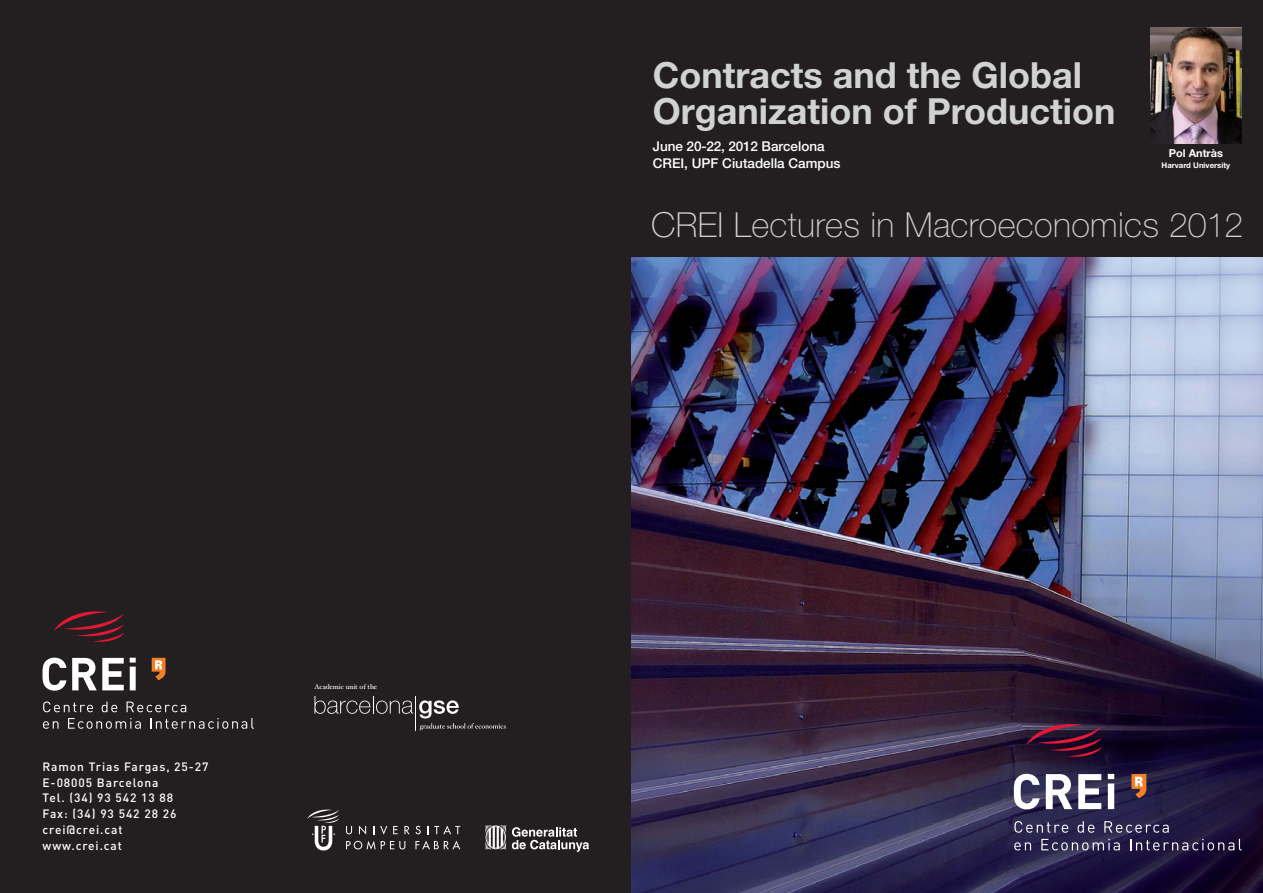
<style>
.page{position:relative;width:1263px;height:893px;background:#231f20}
.page>*{position:absolute;margin:0;border:0;box-sizing:border-box;transform-origin:0 0}
.t1{font:700 36px/36px "Helvetica Neue LT Std";color:#d1d2d4}
.t2{font:100 34.5px "Helvetica Neue LT Std";letter-spacing:.01em;color:#d1d2d4}
.t3{font:500 13.5px/16.5px "Helvetica Neue LT Std";color:#fff}
.t4{font:500 12px/15.8px "DIN";letter-spacing:.075em;color:#fff}
.t5{font:700 10.95px "Helvetica Neue LT Std";color:#fff}
.t6{font:700 7.8px "Helvetica Neue LT Std";color:#fff}
.t7{font:7.2px "Hoefler Text";letter-spacing:-.01em;color:#fff}
.s1{font-size:33.9px}
</style>
<div class="page">
<img style="left:631px;top:257px;width:632px;height:636px">
<svg style="left:1014px;top:774px;width:26px;height:35px"></svg>
<svg style="left:1046px;top:774px;width:26px;height:35px"></svg>
<svg style="left:1078px;top:774px;width:23px;height:35px"></svg>
<svg style="left:1108px;top:774px;width:6px;height:35px"></svg>
<svg style="left:1026px;top:721px;width:76px;height:37px"></svg>
<svg style="left:1131px;top:774px;width:15px;height:24px"></svg>
<svg style="left:1014px;top:842px;width:17px;height:8px"></svg>
<svg style="left:1041px;top:839px;width:79px;height:11px"></svg>
<svg style="left:1130px;top:839px;width:112px;height:11px"></svg>
<svg style="left:1014px;top:821px;width:54px;height:12px"></svg>
<svg style="left:1077px;top:821px;width:17px;height:12px"></svg>
<svg style="left:1104px;top:821px;width:65px;height:12px"></svg>
<svg style="left:346px;top:826px;width:6px;height:8px"></svg>
<svg style="left:359px;top:825px;width:7px;height:9px"></svg>
<svg style="left:380px;top:826px;width:7px;height:9px"></svg>
<svg style="left:393px;top:826px;width:5px;height:8px"></svg>
<svg style="left:404px;top:826px;width:6px;height:8px"></svg>
<svg style="left:416px;top:826px;width:5px;height:8px"></svg>
<svg style="left:434px;top:826px;width:26px;height:8px"></svg>
<svg style="left:346px;top:841px;width:59px;height:8px"></svg>
<svg style="left:415px;top:841px;width:45px;height:8px"></svg>
<svg style="left:307px;top:809px;width:32px;height:41px"></svg>
<svg style="left:485px;top:825px;width:21px;height:24px"></svg>
<svg style="left:512px;top:827px;width:77px;height:25px"></svg>
<svg style="left:42px;top:658px;width:24px;height:33px"></svg>
<svg style="left:72px;top:658px;width:52px;height:32px"></svg>
<svg style="left:130px;top:658px;width:6px;height:32px"></svg>
<svg style="left:54px;top:611px;width:71px;height:31px"></svg>
<svg style="left:152px;top:658px;width:14px;height:22px"></svg>
<svg style="left:43px;top:721px;width:16px;height:8px"></svg>
<svg style="left:68px;top:718px;width:73px;height:11px"></svg>
<svg style="left:150px;top:718px;width:104px;height:11px"></svg>
<svg style="left:43px;top:701px;width:50px;height:11px"></svg>
<svg style="left:102px;top:702px;width:15px;height:10px"></svg>
<svg style="left:127px;top:702px;width:59px;height:10px"></svg>
<svg style="left:314px;top:696px;width:99px;height:18px"></svg>
<svg style="left:419px;top:700px;width:87px;height:30px"></svg>
<hr style="left:416px;top:696px;width:1px;height:34px;background:#fff">
<img style="left:1150px;top:28px;width:92px;height:115px">
<p class="t4" style="left:43px;top:758px;width:168px">Ramon Trias Fargas, 25-27<br>E-08005 Barcelona<br>Tel. (34) 93 542 13 88<br>Fax: (34) 93 542 28 26 crei@crei.cat<br>www.crei.cat</p>
<p class="t7" style="left:315px;top:682px;width:64px">Academic unit of the</p>
<h1 class="t1" style="left:653px;top:57px;width:464px">Contracts and the Global<br>Organization of Production</h1>
<p class="t3" style="left:653px;top:138px;width:189px">June 20-22, 2012 Barcelona<br>CREI, UPF Ciutadella Campus</p>
<p class="t5" style="left:1169px;top:146px;width:56px">Pol Antràs</p>
<p class="t6" style="left:1161px;top:160px;width:70px">Harvard University</p>
<h2 class="t2" style="left:651px;top:205px;width:593px">CREI Lectures in Macroeconomics <span class="s1">2012</span></h2>
</div>
